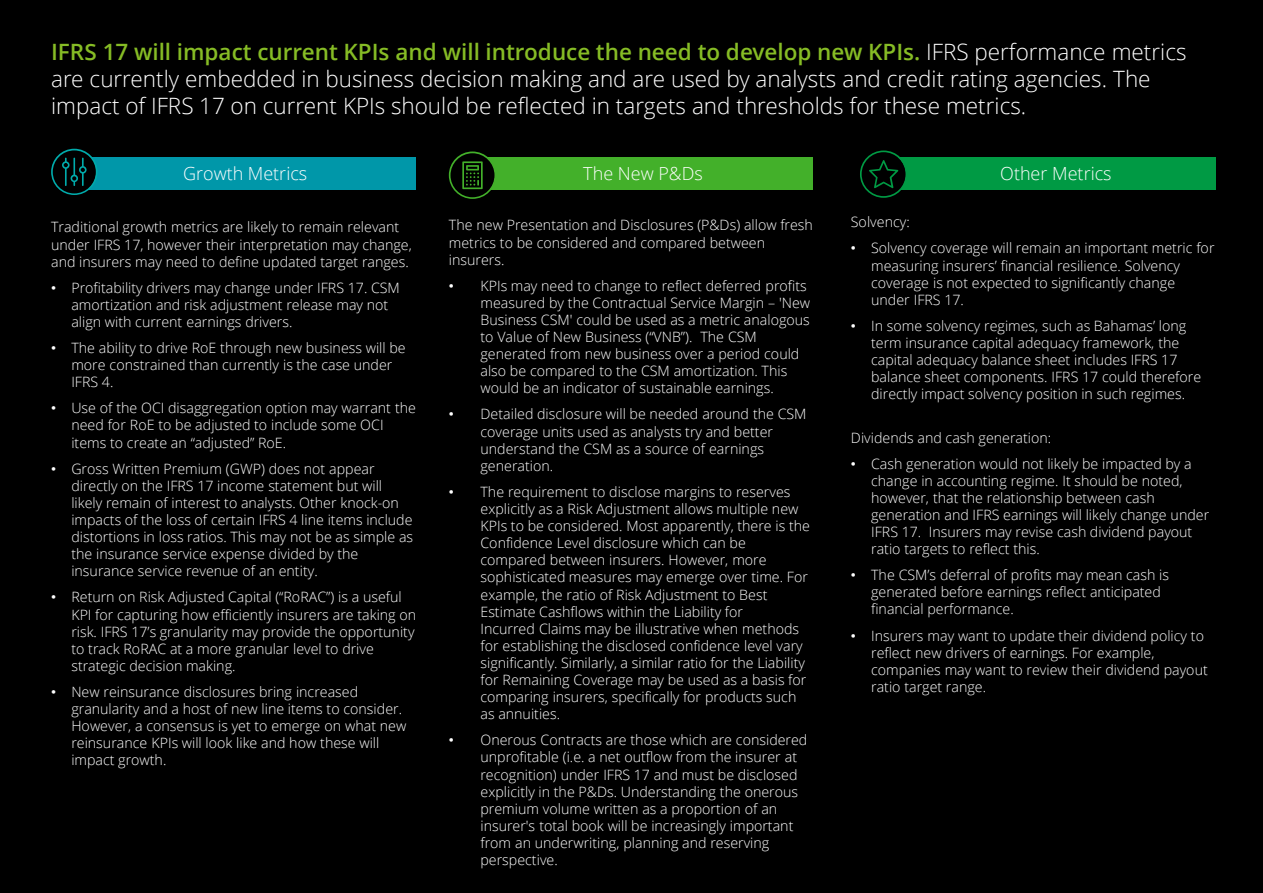
<style>
.page{position:relative;width:1263px;height:893px;background:#000}
.page>*{position:absolute;margin:0;border:0;box-sizing:border-box;transform-origin:0 0}
.t1{font:300 22.5px/27px "Open Sans";color:#fff}
.t2{font:300 18px "Open Sans";color:#fff}
.t3{font:300 14.25px/17.1px "Open Sans";color:#fff}
.s1{font-weight:600;color:#86bc25}
.s2{font-family:"Arial";font-weight:400}
</style>
<div class="page">
<div style="left:75px;top:158px;width:340px;height:32px;background:#0097a9"></div>
<div style="left:875px;top:158px;width:340px;height:32px;background:#009a44"></div>
<div style="left:473px;top:158px;width:340px;height:32px;background:#43b02a"></div>
<svg style="left:449px;top:151px;width:47px;height:48px;background:#102a0a"></svg>
<svg style="left:51px;top:149px;width:47px;height:46px;background:#002728"></svg>
<svg style="left:860px;top:150px;width:47px;height:48px;background:#001f0d"></svg>
<p class="t1" style="left:51px;top:38px;width:1137px"><span class="s1">IFRS 17 will impact current KPIs and will introduce the need to develop new KPIs.</span> IFRS performance metrics are currently embedded in business decision making and are used by analysts and credit rating agencies. The impact of IFRS 17 on current KPIs should be reflected in targets and thresholds for these metrics.</p>
<p class="t2" style="left:183px;top:161px;width:126px">Growth Metrics</p>
<p class="t3" style="left:51px;top:218px;width:362px">Traditional growth metrics are likely to remain relevant under IFRS 17, however their interpretation may change, and insurers may need to define updated target ranges.</p>
<p class="t3" style="left:71px;top:279px;width:330px;text-indent:-20px"><span class="s2">•</span> Profitability drivers may change under IFRS 17. CSM amortization and risk adjustment release may not align with current earnings drivers.</p>
<p class="t3" style="left:71px;top:339px;width:336px;text-indent:-20px"><span class="s2">•</span> The ability to drive RoE through new business will be more constrained than currently is the case under<br>IFRS 4.</p>
<p class="t3" style="left:71px;top:399px;width:346px;text-indent:-20px"><span class="s2">•</span> Use of the OCI disaggregation option may warrant the need for RoE to be adjusted to include some OCI items to create an “adjusted” RoE.</p>
<p class="t3" style="left:71px;top:459px;width:343px;text-indent:-20px"><span class="s2">•</span> Gross Written Premium (GWP) does not appear directly on the IFRS 17 income statement but will likely remain of interest to analysts. Other knock-on impacts of the loss of certain IFRS 4 line items include distortions in loss ratios. This may not be as simple as the insurance service expense divided by the insurance service revenue of an entity.</p>
<p class="t3" style="left:71px;top:588px;width:346px;text-indent:-20px"><span class="s2">•</span> Return on Risk Adjusted Capital (“RoRAC”) is a useful KPI for capturing how efficiently insurers are taking on risk. IFRS 17’s granularity may provide the opportunity to track RoRAC at a more granular level to drive strategic decision making.</p>
<p class="t3" style="left:71px;top:683px;width:336px;text-indent:-20px"><span class="s2">•</span> New reinsurance disclosures bring increased granularity and a host of new line items to consider.<br>However, a consensus is yet to emerge on what new reinsurance KPIs will look like and how these will impact growth.</p>
<p class="t2" style="left:583px;top:161px;width:121px">The New P&amp;Ds</p>
<p class="t3" style="left:449px;top:216px;width:366px">The new Presentation and Disclosures (P&amp;Ds) allow fresh metrics to be considered and compared between insurers.</p>
<p class="t3" style="left:480px;top:277px;width:331px;text-indent:-32px"><span class="s2">•</span> KPIs may need to change to reflect deferred profits measured by the Contractual Service Margin – 'New Business CSM' could be used as a metric analogous to Value of New Business (“VNB”). The CSM generated from new business over a period could also be compared to the CSM amortization. This would be an indicator of sustainable earnings.</p>
<p class="t3" style="left:480px;top:405px;width:328px;text-indent:-32px"><span class="s2">•</span> Detailed disclosure will be needed around the CSM coverage units used as analysts try and better understand the CSM as a source of earnings generation.</p>
<p class="t3" style="left:480px;top:483px;width:331px;text-indent:-32px"><span class="s2">•</span> The requirement to disclose margins to reserves explicitly as a Risk Adjustment allows multiple new KPIs to be considered. Most apparently, there is the Confidence Level disclosure which can be compared between insurers. However, more sophisticated measures may emerge over time. For example, the ratio of Risk Adjustment to Best Estimate Cashflows within the Liability for<br>Incurred Claims may be illustrative when methods for establishing the disclosed confidence level vary significantly. Similarly, a similar ratio for the Liability for Remaining Coverage may be used as a basis for comparing insurers, specifically for products such as annuities.</p>
<p class="t3" style="left:480px;top:731px;width:328px;text-indent:-32px"><span class="s2">•</span> Onerous Contracts are those which are considered unprofitable (i.e. a net outflow from the insurer at recognition) under IFRS 17 and must be disclosed explicitly in the P&amp;Ds. Understanding the onerous premium volume written as a proportion of an insurer's total book will be increasingly important from an underwriting, planning and reserving perspective.</p>
<p class="t2" style="left:1000px;top:161px;width:113px">Other Metrics</p>
<p class="t3" style="left:851px;top:213px;width:60px">Solvency:</p>
<p class="t3" style="left:871px;top:239px;width:345px;text-indent:-20px"><span class="s2">•</span> Solvency coverage will remain an important metric for measuring insurers’ financial resilience. Solvency coverage is not expected to significantly change under IFRS 17.</p>
<p class="t3" style="left:871px;top:317px;width:332px;text-indent:-20px"><span class="s2">•</span> In some solvency regimes, such as Bahamas’ long term insurance capital adequacy framework, the capital adequacy balance sheet includes IFRS 17 balance sheet components. IFRS 17 could therefore directly impact solvency position in such regimes.</p>
<p class="t3" style="left:851px;top:428px;width:202px">Dividends and cash generation:</p>
<p class="t3" style="left:871px;top:454px;width:340px;text-indent:-20px"><span class="s2">•</span> Cash generation would not likely be impacted by a change in accounting regime. It should be noted, however, that the relationship between cash generation and IFRS earnings will likely change under IFRS 17. Insurers may revise cash dividend payout ratio targets to reflect this.</p>
<p class="t3" style="left:871px;top:566px;width:299px;text-indent:-20px"><span class="s2">•</span> The CSM’s deferral of profits may mean cash is generated before earnings reflect anticipated financial performance.</p>
<p class="t3" style="left:871px;top:626px;width:338px;text-indent:-20px"><span class="s2">•</span> Insurers may want to update their dividend policy to reflect new drivers of earnings. For example, companies may want to review their dividend payout ratio target range.</p>
</div>
